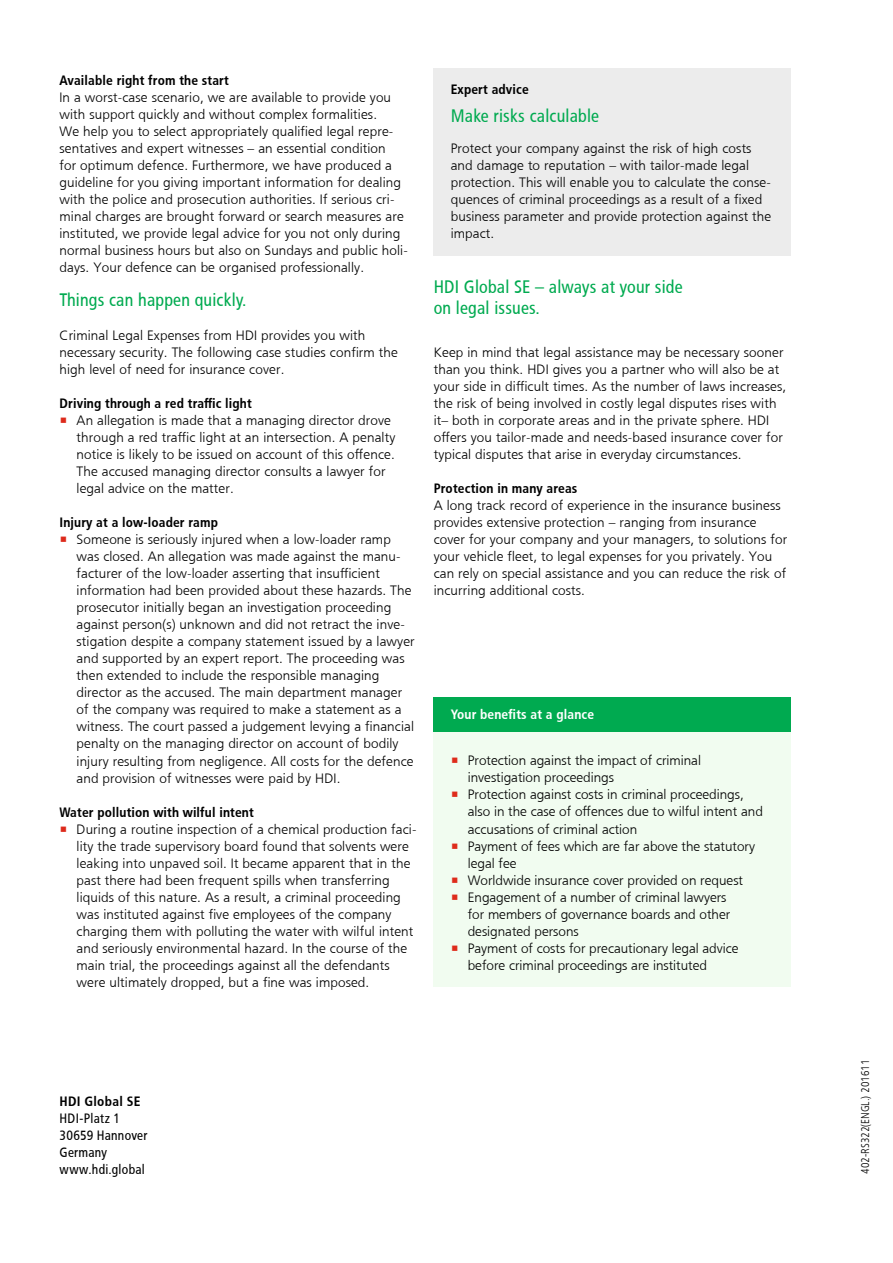
<style>
.page{position:relative;width:893px;height:1263px;background:#fff}
.page>*{position:absolute;margin:0;border:0;box-sizing:border-box;transform-origin:0 0}
.t1{font:18px/21.6px "HDI Gerling Sans Cond Regular";letter-spacing:.01em;color:#00aa50}
.t2{font:13.5px/17px "HDI Gerling Sans Light";letter-spacing:.01em;color:#000}
.t3{font:13.5px "HDI Gerling Sans Cond Bold";letter-spacing:.01em;color:#000}
.t4{font:13.5px/17px "HDI Gerling Sans Cond Regular";letter-spacing:.02em;color:#000}
.t5{font:13.5px "HDI Gerling Sans Cond Bold";letter-spacing:.01em;color:#fff}
.t6{font:11.25px "HDI Gerling Sans Cond Light";color:#000}
.s1{color:#dd2a1b}
.s2{color:#de2b1b}
</style>
<div class="page">
<div style="left:434px;top:731px;width:357px;height:255px;background:#f1fcf0"></div>
<div style="left:434px;top:697px;width:357px;height:34px;background:#00aa50"></div>
<div style="left:434px;top:68px;width:357px;height:187px;background:#ececec"></div>
<p class="t3" style="left:60px;top:73px;width:171px">Available right from the start</p>
<p class="t2" style="left:60px;top:89px;width:350px">In a worst-case scenario, we are available to provide you with support quickly and without complex formalities.<br>We help you to select appropriately qualified legal repre&shy;sentatives and expert witnesses – an essential condition<br>for optimum defence. Furthermore, we have produced a guideline for you giving important information for dealing with the police and prosecution authorities. If serious cri&shy;minal charges are brought forward or search measures are instituted, we provide legal advice for you not only during normal business hours but also on Sundays and public holi&shy;days. Your defence can be organised professionally.</p>
<h1 class="t1" style="left:60px;top:289px;width:189px">Things can happen quickly.</h1>
<p class="t2" style="left:60px;top:327px;width:340px">Criminal Legal Expenses from HDI provides you with necessary security. The following case studies confirm the high level of need for insurance cover.</p>
<p class="t3" style="left:60px;top:396px;width:194px">Driving through a red traffic light</p>
<p class="t2" style="left:77px;top:412px;width:320px;text-indent:-17px"><span class="s1">•</span> An allegation is made that a managing director drove through a red traffic light at an intersection. A penalty notice is likely to be issued on account of this offence.<br>The accused managing director consults a lawyer for legal advice on the matter.</p>
<p class="t3" style="left:60px;top:515px;width:160px">Injury at a low-loader ramp</p>
<p class="t2" style="left:77px;top:531px;width:340px;text-indent:-17px"><span class="s1">•</span> Someone is seriously injured when a low-loader ramp was closed. An allegation was made against the manu&shy;facturer of the low-loader asserting that insufficient information had been provided about these hazards. The prosecutor initially began an investigation proceeding against person(s) unknown and did not retract the inve&shy;stigation despite a company statement issued by a lawyer and supported by an expert report. The proceeding was then extended to include the responsible managing director as the accused. The main department manager of the company was required to make a statement as a witness. The court passed a judgement levying a financial penalty on the managing director on account of bodily injury resulting from negligence. All costs for the defence and provision of witnesses were paid by HDI.</p>
<p class="t3" style="left:60px;top:804px;width:196px">Water pollution with wilful intent</p>
<p class="t2" style="left:77px;top:820px;width:341px;text-indent:-17px"><span class="s1">•</span> During a routine inspection of a chemical production faci&shy;lity the trade supervisory board found that solvents were leaking into unpaved soil. It became apparent that in the past there had been frequent spills when transferring liquids of this nature. As a result, a criminal proceeding was instituted against five employees of the company charging them with polluting the water with wilful intent and seriously environmental hazard. In the course of the main trial, the proceedings against all the defendants were ultimately dropped, but a fine was imposed.</p>
<p class="t3" style="left:451px;top:82px;width:80px">Expert advice</p>
<h1 class="t1" style="left:451px;top:106px;width:150px">Make risks calculable</h1>
<p class="t2" style="left:451px;top:140px;width:322px">Protect your company against the risk of high costs and damage to reputation – with tailor-made legal protection. This will enable you to calculate the conse&shy;quences of criminal proceedings as a result of a fixed business parameter and provide protection against the impact.</p>
<h1 class="t1" style="left:434px;top:276px;width:251px">HDI Global SE – always at your side on legal issues.</h1>
<p class="t2" style="left:434px;top:344px;width:354px">Keep in mind that legal assistance may be necessary sooner than you think. HDI gives you a partner who will also be at your side in difficult times. As the number of laws increases, the risk of being involved in costly legal disputes rises with it– both in corporate areas and in the private sphere. HDI offers you tailor-made and needs-based insurance cover for typical disputes that arise in everyday circumstances.</p>
<p class="t3" style="left:434px;top:481px;width:145px">Protection in many areas</p>
<p class="t2" style="left:434px;top:497px;width:355px">A long track record of experience in the insurance business provides extensive protection – ranging from insurance cover for your company and your managers, to solutions for your vehicle fleet, to legal expenses for you privately. You can rely on special assistance and you can reduce the risk of incurring additional costs.</p>
<p class="t5" style="left:451px;top:707px;width:145px">Your benefits at a glance</p>
<p class="t2" style="left:468px;top:752px;width:235px;text-indent:-17px"><span class="s2">•</span> Protection against the impact of criminal investigation proceedings</p>
<p class="t2" style="left:468px;top:786px;width:297px;text-indent:-17px"><span class="s2">•</span> Protection against costs in criminal proceedings, also in the case of offences due to wilful intent and accusations of criminal action</p>
<p class="t2" style="left:468px;top:837px;width:289px;text-indent:-17px"><span class="s2">•</span> Payment of fees which are far above the statutory legal fee</p>
<p class="t2" style="left:451px;top:871px;width:294px"><span class="s2">•</span> Worldwide insurance cover provided on request</p>
<p class="t2" style="left:468px;top:888px;width:264px;text-indent:-17px"><span class="s2">•</span> Engagement of a number of criminal lawyers for members of governance boards and other designated persons</p>
<p class="t2" style="left:468px;top:939px;width:272px;text-indent:-17px"><span class="s2">•</span> Payment of costs for precautionary legal advice before criminal proceedings are instituted</p>
<p class="t3" style="left:60px;top:1093px;width:83px">HDI Global SE</p>
<p class="t4" style="left:60px;top:1110px;width:89px">HDI-Platz 1<br>30659 Hannover<br>Germany www.hdi.global</p>
<p class="t6" style="left:859px;top:1174px;width:115px;rotate:-90deg">402-RS322(ENGL.) 201611</p>
</div>
